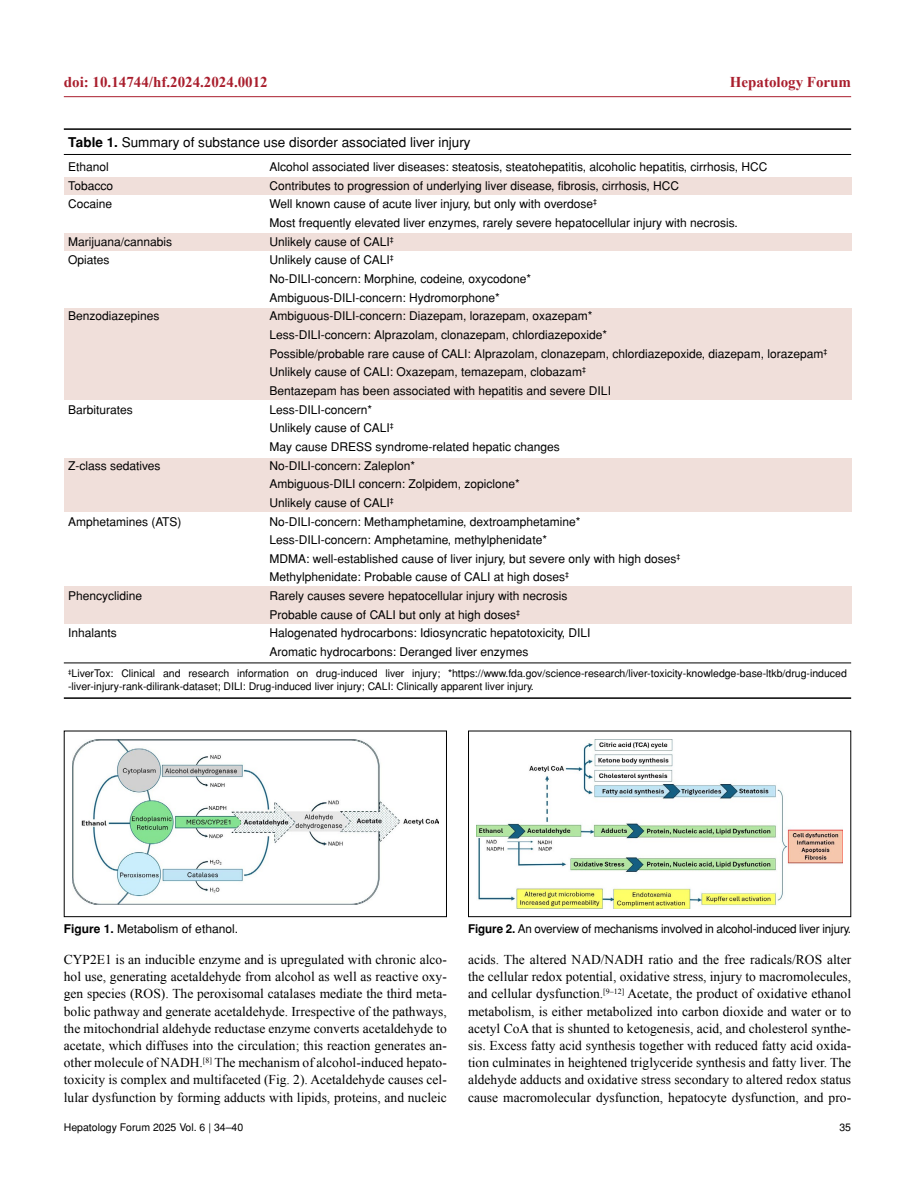
<style>
.page{position:relative;width:915px;height:1191px;background:#fff}
.page>*{position:absolute;margin:0;border:0;box-sizing:border-box;transform-origin:0 0}
.t1{font:700 15px "Times New Roman";color:#a91e2d}
.t2{font:13.5px/17.2px "Times New Roman";color:#000;text-align:justify}
.t3{font:13.5px "Helvetica Normal Tr";color:#000}
.t4{font:12px/18.6px "Helvetica Normal Tr";color:#000}
.t5{font:10.5px/12.6px "Helvetica Normal Tr";color:#000}
.s1{font-family:"Helvetica Tr";font-weight:700}
</style>
<div class="page">
<hr style="left:64px;top:96px;width:786px;height:1px;background:#a91e2d">
<hr style="left:64px;top:697px;width:786px;height:2px;background:#000">
<div style="left:64px;top:178px;width:786px;height:17px;background:#f0dfda"></div>
<div style="left:64px;top:234px;width:786px;height:17px;background:#f0dfda"></div>
<div style="left:64px;top:458px;width:786px;height:53px;background:#f0dfda"></div>
<div style="left:64px;top:586px;width:786px;height:37px;background:#f0dfda"></div>
<div style="left:64px;top:308px;width:786px;height:92px;background:#f0dfda"></div>
<hr style="left:64px;top:128px;width:786px;height:2px;background:#000">
<hr style="left:64px;top:154px;width:786px;height:1px;background:#000">
<hr style="left:64px;top:662px;width:786px;height:1px;background:#000">
<div style="left:468px;top:730px;width:382px;height:187px;border:1px solid #000"></div>
<img style="left:476px;top:739px;width:366px;height:170px">
<div style="left:64px;top:730px;width:382px;height:187px;border:1px solid #000"></div>
<img style="left:72px;top:739px;width:366px;height:166px">
<p class="t1" style="left:64px;top:71px;width:205px">doi: 10.14744/hf.2024.2024.0012</p>
<p class="t1" style="left:729px;top:71px;width:123px">Hepatology Forum</p>
<p class="t3" style="left:68px;top:134px;width:404px"><span class="s1">Table 1.</span> Summary of substance use disorder associated liver injury</p>
<p class="t4" style="left:68px;top:157px;width:42px">Ethanol</p>
<p class="t4" style="left:269px;top:157px;width:499px">Alcohol associated liver diseases: steatosis, steatohepatitis, alcoholic hepatitis, cirrhosis, HCC</p>
<p class="t4" style="left:68px;top:176px;width:46px">Tobacco</p>
<p class="t4" style="left:269px;top:176px;width:411px">Contributes to progression of underlying liver disease, fibrosis, cirrhosis, HCC</p>
<p class="t4" style="left:68px;top:195px;width:46px">Cocaine</p>
<p class="t4" style="left:269px;top:195px;width:469px">Well known cause of acute liver injury, but only with overdose<sup>‡<br></sup>Most frequently elevated liver enzymes, rarely severe hepatocellular injury with necrosis.</p>
<p class="t4" style="left:68px;top:232px;width:106px">Marijuana/cannabis</p>
<p class="t4" style="left:269px;top:232px;width:126px">Unlikely cause of CALI<sup>‡</sup></p>
<p class="t4" style="left:68px;top:251px;width:43px">Opiates</p>
<p class="t4" style="left:269px;top:251px;width:263px">Unlikely cause of CALI<sup>‡<br></sup>No-DILI-concern: Morphine, codeine, oxycodone*<br>Ambiguous-DILI-concern: Hydromorphone*</p>
<p class="t4" style="left:68px;top:307px;width:93px">Benzodiazepines</p>
<p class="t4" style="left:269px;top:307px;width:559px">Ambiguous-DILI-concern: Diazepam, lorazepam, oxazepam*<br>Less-DILI-concern: Alprazolam, clonazepam, chlordiazepoxide*<br>Possible/probable rare cause of CALI: Alprazolam, clonazepam, chlordiazepoxide, diazepam, lorazepam<sup>‡ </sup>Unlikely cause of CALI: Oxazepam, temazepam, clobazam<sup>‡<br></sup>Bentazepam has been associated with hepatitis and severe DILI</p>
<p class="t4" style="left:68px;top:400px;width:66px">Barbiturates</p>
<p class="t4" style="left:269px;top:400px;width:291px">Less-DILI-concern*<br>Unlikely cause of CALI<sup>‡<br></sup>May cause DRESS syndrome-related hepatic changes</p>
<p class="t4" style="left:68px;top:456px;width:94px">Z-class sedatives</p>
<p class="t4" style="left:269px;top:456px;width:252px">No-DILI-concern: Zaleplon*<br>Ambiguous-DILI concern: Zolpidem, zopiclone*<br>Unlikely cause of CALI<sup>‡</sup></p>
<p class="t4" style="left:68px;top:512px;width:115px">Amphetamines (ATS)</p>
<p class="t4" style="left:269px;top:512px;width:412px">No-DILI-concern: Methamphetamine, dextroamphetamine* Less-DILI-concern: Amphetamine, methylphenidate*<br>MDMA: well-established cause of liver injury, but severe only with high doses<sup>‡ </sup>Methylphenidate: Probable cause of CALI at high doses<sup>‡</sup></p>
<p class="t4" style="left:68px;top:586px;width:76px">Phencyclidine</p>
<p class="t4" style="left:269px;top:586px;width:299px">Rarely causes severe hepatocellular injury with necrosis<br>Probable cause of CALI but only at high doses<sup>‡</sup></p>
<p class="t4" style="left:68px;top:624px;width:50px">Inhalants</p>
<p class="t4" style="left:269px;top:624px;width:322px">Halogenated hydrocarbons: Idiosyncratic hepatotoxicity, DILI<br>Aromatic hydrocarbons: Deranged liver enzymes</p>
<p class="t5" style="left:68px;top:667px;width:780px"><sup>‡</sup>LiverTox: Clinical and research information on drug-induced liver injury; *https://www.fda.gov/science-research/liver-toxicity-knowledge-base-ltkb/drug-induced -liver-injury-rank-dilirank-dataset; DILI: Drug-induced liver injury; CALI: Clinically apparent liver injury.</p>
<p class="t4" style="left:64px;top:919px;width:176px"><span class="s1">Figure 1.</span> Metabolism of ethanol.</p>
<p class="t4" style="left:468px;top:919px;width:384px"><span class="s1">Figure 2.</span> An overview of mechanisms involved in alcohol-induced liver injury.</p>
<p class="t2" style="left:64px;top:950px;width:384px">CYP2E1 is an inducible enzyme and is upregulated with chronic alco&shy;hol use, generating acetaldehyde from alcohol as well as reactive oxy&shy;gen species (ROS). The peroxisomal catalases mediate the third meta&shy;bolic pathway and generate acetaldehyde. Irrespective of the pathways, the mitochondrial aldehyde reductase enzyme converts acetaldehyde to acetate, which diffuses into the circulation; this reaction generates an&shy;other molecule of NADH.<sup>[8]</sup> The mechanism of alcohol-induced hepato&shy;toxicity is complex and multifaceted (Fig. 2). Acetaldehyde causes cel&shy;lular dysfunction by forming adducts with lipids, proteins, and nucleic</p>
<p class="t2" style="left:468px;top:950px;width:384px">acids. The altered NAD/NADH ratio and the free radicals/ROS alter the cellular redox potential, oxidative stress, injury to macromolecules, and cellular dysfunction.<sup>[9–12]</sup> Acetate, the product of oxidative ethanol metabolism, is either metabolized into carbon dioxide and water or to acetyl CoA that is shunted to ketogenesis, acid, and cholesterol synthe&shy;sis. Excess fatty acid synthesis together with reduced fatty acid oxida&shy;tion culminates in heightened triglyceride synthesis and fatty liver. The aldehyde adducts and oxidative stress secondary to altered redox status cause macromolecular dysfunction, hepatocyte dysfunction, and pro-</p>
<p class="t5" style="left:64px;top:1120px;width:181px">Hepatology Forum 2025 Vol. 6 | 34–40</p>
<p class="t5" style="left:839px;top:1120px;width:13px">35</p>
</div>
